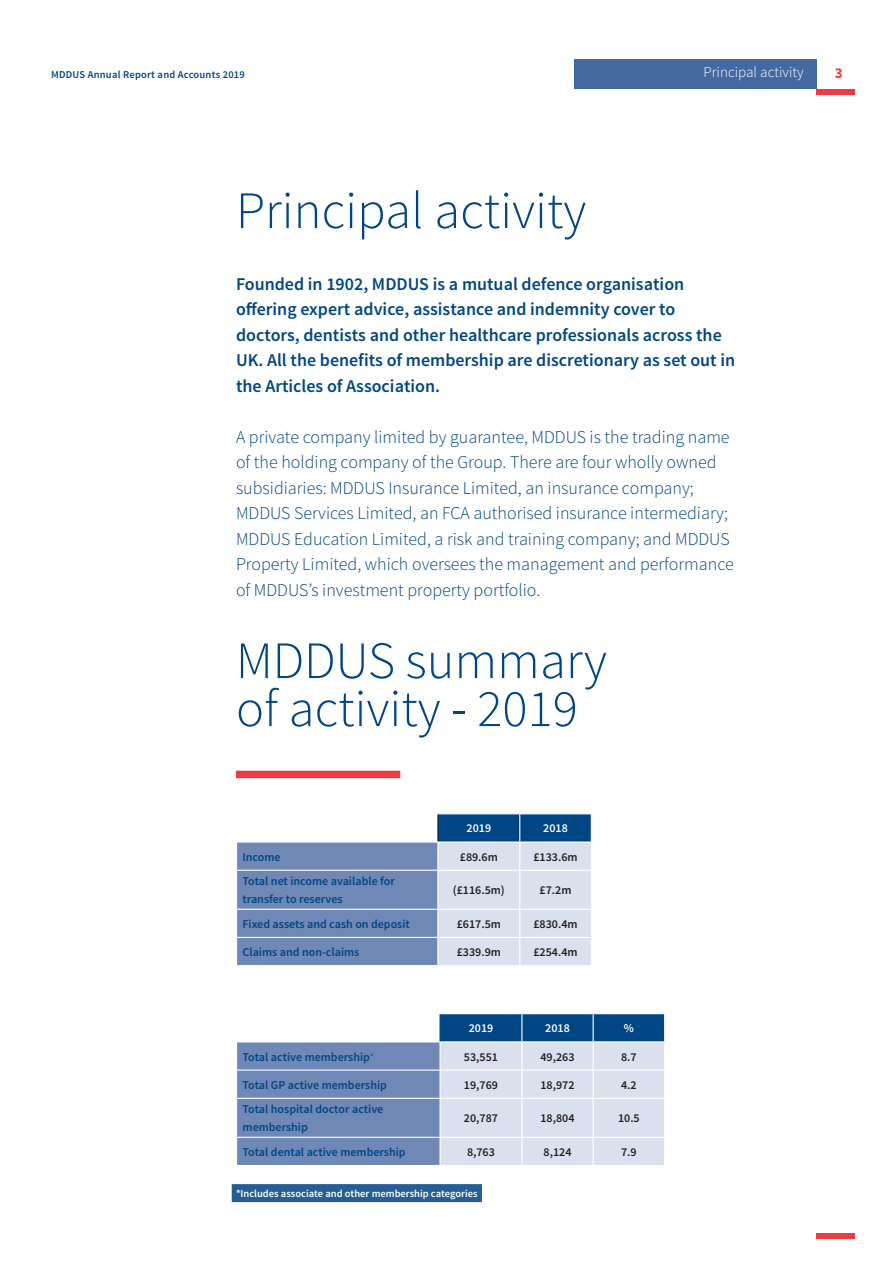
<style>
.page{position:relative;width:893px;height:1263px;background:#fff}
.page>*{position:absolute;margin:0;border:0;box-sizing:border-box;transform-origin:0 0}
.Heading_-_Blue{font:300 52.5px/48px "Source Sans Pro";color:#004684}
.t1{font:300 18px/25.5px "Source Sans Pro";color:#004684}
.t2{font:600 18px/25.5px "Source Sans Pro";color:#004684}
.t3{font:300 15px "Source Sans Pro";color:#fff}
.t4{font:700 15px "Source Sans Pro";color:#ee3a41}
.t5{font:600 12px/18px "Source Sans Pro";color:#004684}
.t6{font:600 12px "Source Sans Pro";color:#231f20}
.t7{font:600 12px "Source Sans Pro";color:#fff}
.t8{font:600 10.5px "Source Sans Pro";color:#fff}
.t9{font:600 10.5px "Source Sans Pro";letter-spacing:.02em;color:#004684}
.s1{font-weight:300;font-size:10.5px}
</style>
<div class="page">
<div style="left:816px;top:1233px;width:39px;height:5px;background:#ee3a41"></div>
<div style="left:816px;top:89px;width:39px;height:5px;background:#ee3a41"></div>
<div style="left:574px;top:60px;width:242px;height:29px;background:#4269a0"></div>
<svg style="left:236px;top:814px;width:356px;height:151px;background:#9fb1cf"></svg>
<svg style="left:236px;top:1014px;width:429px;height:151px;background:#a3b4d1"></svg>
<hr style="left:439px;top:1014px;width:2px;height:27px;background:#004684">
<div style="left:232px;top:1184px;width:250px;height:18px;background:#255d96"></div>
<div style="left:236px;top:771px;width:164px;height:7px;background:#ee3a41"></div>
<p class="t9" style="left:51px;top:68px;width:195px">MDDUS Annual Report and Accounts 2019</p>
<p class="t3" style="left:704px;top:63px;width:102px">Principal activity</p>
<p class="t4" style="left:835px;top:63px;width:9px">3</p>
<p class="Heading_-_Blue" style="left:236px;top:187px;width:352px">Principal activity</p>
<p class="t2" style="left:236px;top:272px;width:501px">Founded in 1902, MDDUS is a mutual defence organisation offering expert advice, assistance and indemnity cover to doctors, dentists and other healthcare professionals across the UK. All the benefits of membership are discretionary as set out in the Articles of Association.</p>
<p class="t1" style="left:236px;top:424px;width:499px">A private company limited by guarantee, MDDUS is the trading name of the holding company of the Group. There are four wholly owned subsidiaries: MDDUS Insurance Limited, an insurance company; MDDUS Services Limited, an FCA authorised insurance intermediary; MDDUS Education Limited, a risk and training company; and MDDUS Property Limited, which oversees the management and performance of MDDUS’s investment property portfolio.</p>
<p class="Heading_-_Blue" style="left:236px;top:637px;width:372px">MDDUS summary of activity - 2019</p>
<p class="t7" style="left:467px;top:821px;width:26px">2019</p>
<p class="t7" style="left:543px;top:821px;width:26px">2018</p>
<p class="t5" style="left:243px;top:848px;width:40px">Income</p>
<p class="t6" style="left:460px;top:849px;width:40px">£89.6m</p>
<p class="t6" style="left:533px;top:849px;width:46px">£133.6m</p>
<p class="t5" style="left:243px;top:872px;width:154px">Total net income available for transfer to reserves</p>
<p class="t6" style="left:453px;top:883px;width:53px">(£116.5m)</p>
<p class="t6" style="left:540px;top:883px;width:33px">£7.2m</p>
<p class="t5" style="left:243px;top:915px;width:169px">Fixed assets and cash on deposit</p>
<p class="t6" style="left:457px;top:916px;width:46px">£617.5m</p>
<p class="t6" style="left:533px;top:916px;width:46px">£830.4m</p>
<p class="t5" style="left:243px;top:943px;width:118px">Claims and non-claims</p>
<p class="t6" style="left:457px;top:944px;width:46px">£339.9m</p>
<p class="t6" style="left:533px;top:944px;width:46px">£254.4m</p>
<p class="t7" style="left:469px;top:1021px;width:26px">2019</p>
<p class="t7" style="left:545px;top:1021px;width:26px">2018</p>
<p class="t7" style="left:624px;top:1021px;width:12px">%</p>
<p class="t5" style="left:243px;top:1048px;width:133px">Total active membership<span class="s1">*</span></p>
<p class="t6" style="left:464px;top:1049px;width:36px">53,551</p>
<p class="t6" style="left:540px;top:1049px;width:36px">49,263</p>
<p class="t6" style="left:621px;top:1049px;width:17px">8.7</p>
<p class="t5" style="left:243px;top:1076px;width:146px">Total GP active membership</p>
<p class="t6" style="left:464px;top:1077px;width:36px">19,769</p>
<p class="t6" style="left:540px;top:1077px;width:36px">18,972</p>
<p class="t6" style="left:621px;top:1077px;width:17px">4.2</p>
<p class="t5" style="left:243px;top:1101px;width:142px">Total hospital doctor active membership</p>
<p class="t6" style="left:464px;top:1111px;width:36px">20,787</p>
<p class="t6" style="left:540px;top:1111px;width:36px">18,804</p>
<p class="t6" style="left:618px;top:1111px;width:23px">10.5</p>
<p class="t5" style="left:243px;top:1143px;width:165px">Total dental active membership</p>
<p class="t6" style="left:467px;top:1144px;width:29px">8,763</p>
<p class="t6" style="left:544px;top:1144px;width:29px">8,124</p>
<p class="t6" style="left:621px;top:1144px;width:17px">7.9</p>
<p class="t8" style="left:236px;top:1187px;width:243px">*Includes associate and other membership categories</p>
</div>
